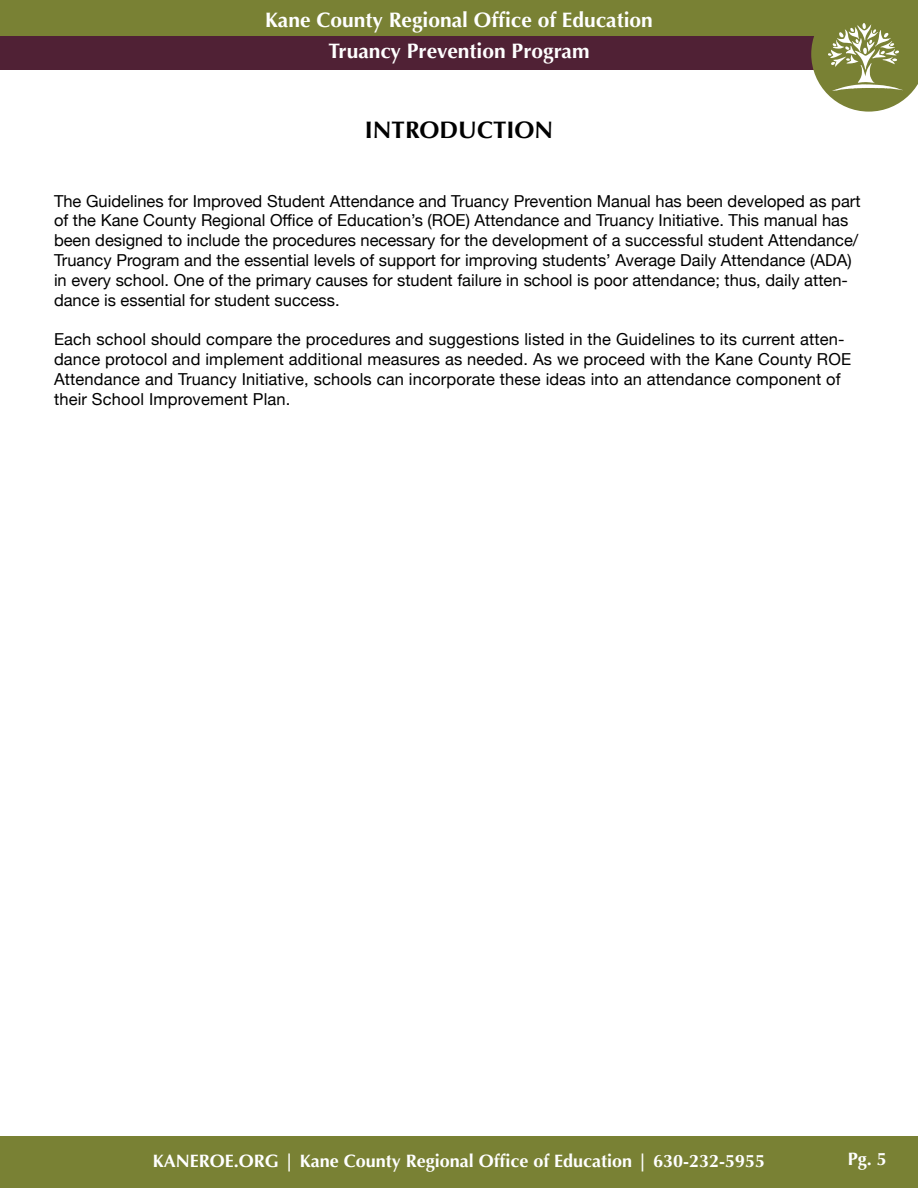
<style>
.page{position:relative;width:918px;height:1188px;background:#fff}
.page>*{position:absolute;margin:0;border:0;box-sizing:border-box;transform-origin:0 0}
.t1{font:700 24px "Optima";color:#000}
.t2{font:700 21px/31px "Optima";color:#fff;text-align:center}
.t3{font:700 18px "Optima";color:#fff}
.t4{font:16.5px/19.8px "Helvetica Neue";color:#000}
</style>
<div class="page">
<div style="left:0;top:36px;width:918px;height:34px;background:#502135"></div>
<div style="left:0;top:0;width:918px;height:36px;background:#798134"></div>
<div style="left:0;top:1137px;width:918px;height:51px;background:#798134"></div>
<svg style="left:811px;top:23px;width:107px;height:89px"></svg>
<img style="left:829px;top:24px;width:74px;height:66px">
<p class="t2" style="left:265px;top:4px;width:389px">Kane County Regional Office of Education<br>Truancy Prevention Program</p>
<h1 class="t1" style="left:365px;top:116px;width:190px">INTRODUCTION</h1>
<p class="t4" style="left:54px;top:192px;width:808px">The Guidelines for Improved Student Attendance and Truancy Prevention Manual has been developed as part of the Kane County Regional Office of Education’s (ROE) Attendance and Truancy Initiative. This manual has been designed to include the procedures necessary for the development of a successful student Attendance/ Truancy Program and the essential levels of support for improving students’ Average Daily Attendance (ADA) in every school. One of the primary causes for student failure in school is poor attendance; thus, daily atten&shy;dance is essential for student success.</p>
<p class="t4" style="left:54px;top:330px;width:799px">Each school should compare the procedures and suggestions listed in the Guidelines to its current atten&shy;dance protocol and implement additional measures as needed. As we proceed with the Kane County ROE Attendance and Truancy Initiative, schools can incorporate these ideas into an attendance component of their School Improvement Plan.</p>
<p class="t3" style="left:153px;top:1151px;width:614px">KANEROE.ORG | Kane County Regional Office of Education | 630-232-5955</p>
<p class="t3" style="left:848px;top:1148px;width:41px">Pg. 5</p>
</div>
